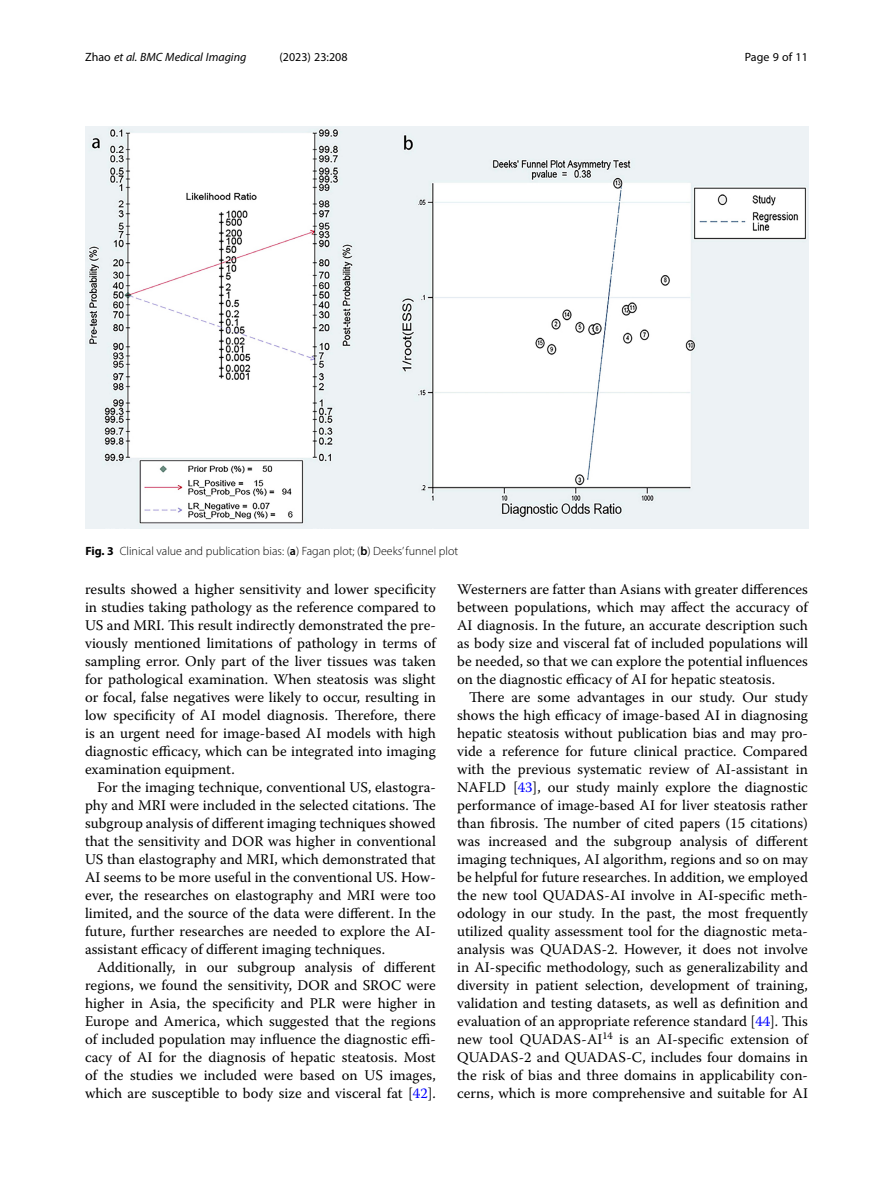
<style>
.page{position:relative;width:893px;height:1191px;background:#fff}
.page>*{position:absolute;margin:0;border:0;box-sizing:border-box;transform-origin:0 0}
.Body_Text_Indent{font:14.7px/18px "Warnock Pro";color:#000;text-align:justify}
.Figure_Caption{font:300 12px "Myriad Pro";color:#000}
.t1{font:italic 12px "Myriad Pro";color:#000}
.t2{font:12px "Myriad Pro";color:#000}
.s1{font-style:normal}
.s2{font-weight:700}
.s3{font-weight:600}
.s4{color:#00f}
</style>
<div class="page">
<img style="left:85px;top:126px;width:723px;height:402px">
<p class="t1" style="left:85px;top:50px;width:163px"><span class="s1">Zhao</span> et al. BMC Medical Imaging</p>
<p class="t2" style="left:279px;top:50px;width:70px">(2023) 23:208</p>
<p class="t2" style="left:745px;top:50px;width:65px">Page 9 of 11</p>
<p class="Figure_Caption" style="left:85px;top:544px;width:374px"><span class="s2">Fig. 3</span> Clinical value and publication bias: (<span class="s3">a</span>) Fagan plot; (<span class="s3">b</span>) Deeks’ funnel plot</p>
<p class="Body_Text_Indent" style="left:85px;top:580px;width:352px">results showed a higher sensitivity and lower specificity in studies taking pathology as the reference compared to US and MRI. This result indirectly demonstrated the pre&shy;viously mentioned limitations of pathology in terms of sampling error. Only part of the liver tissues was taken for pathological examination. When steatosis was slight or focal, false negatives were likely to occur, resulting in low specificity of AI model diagnosis. Therefore, there is an urgent need for image-based AI models with high diagnostic efficacy, which can be integrated into imaging examination equipment.</p>
<p class="Body_Text_Indent" style="left:85px;top:778px;width:352px;text-indent:12px">For the imaging technique, conventional US, elastogra&shy;phy and MRI were included in the selected citations. The subgroup analysis of different imaging techniques showed that the sensitivity and DOR was higher in conventional US than elastography and MRI, which demonstrated that AI seems to be more useful in the conventional US. How&shy;ever, the researches on elastography and MRI were too limited, and the source of the data were different. In the future, further researches are needed to explore the AI&shy;assistant efficacy of different imaging techniques.</p>
<p class="Body_Text_Indent" style="left:85px;top:958px;width:352px;text-indent:12px">Additionally, in our subgroup analysis of different regions, we found the sensitivity, DOR and SROC were higher in Asia, the specificity and PLR were higher in Europe and America, which suggested that the regions of included population may influence the diagnostic effi&shy;cacy of AI for the diagnosis of hepatic steatosis. Most of the studies we included were based on US images, which are susceptible to body size and visceral fat [<span class="s4">42</span>].</p>
<p class="Body_Text_Indent" style="left:457px;top:580px;width:352px">Westerners are fatter than Asians with greater differences between populations, which may affect the accuracy of AI diagnosis. In the future, an accurate description such as body size and visceral fat of included populations will be needed, so that we can explore the potential influences on the diagnostic efficacy of AI for hepatic steatosis.</p>
<p class="Body_Text_Indent" style="left:457px;top:688px;width:352px;text-indent:12px">There are some advantages in our study. Our study shows the high efficacy of image-based AI in diagnosing hepatic steatosis without publication bias and may pro&shy;vide a reference for future clinical practice. Compared with the previous systematic review of AI-assistant in NAFLD [<span class="s4">43</span>], our study mainly explore the diagnostic performance of image-based AI for liver steatosis rather than fibrosis. The number of cited papers (15 citations) was increased and the subgroup analysis of different imaging techniques, AI algorithm, regions and so on may be helpful for future researches. In addition, we employed the new tool QUADAS-AI involve in AI-specific meth&shy;odology in our study. In the past, the most frequently utilized quality assessment tool for the diagnostic meta&shy;analysis was QUADAS-2. However, it does not involve in AI-specific methodology, such as generalizability and diversity in patient selection, development of training, validation and testing datasets, as well as definition and evaluation of an appropriate reference standard [<span class="s4">44</span>]. This new tool QUADAS-AI<sup>14</sup> is an AI-specific extension of QUADAS-2 and QUADAS-C, includes four domains in the risk of bias and three domains in applicability con&shy;cerns, which is more comprehensive and suitable for AI</p>
</div>
